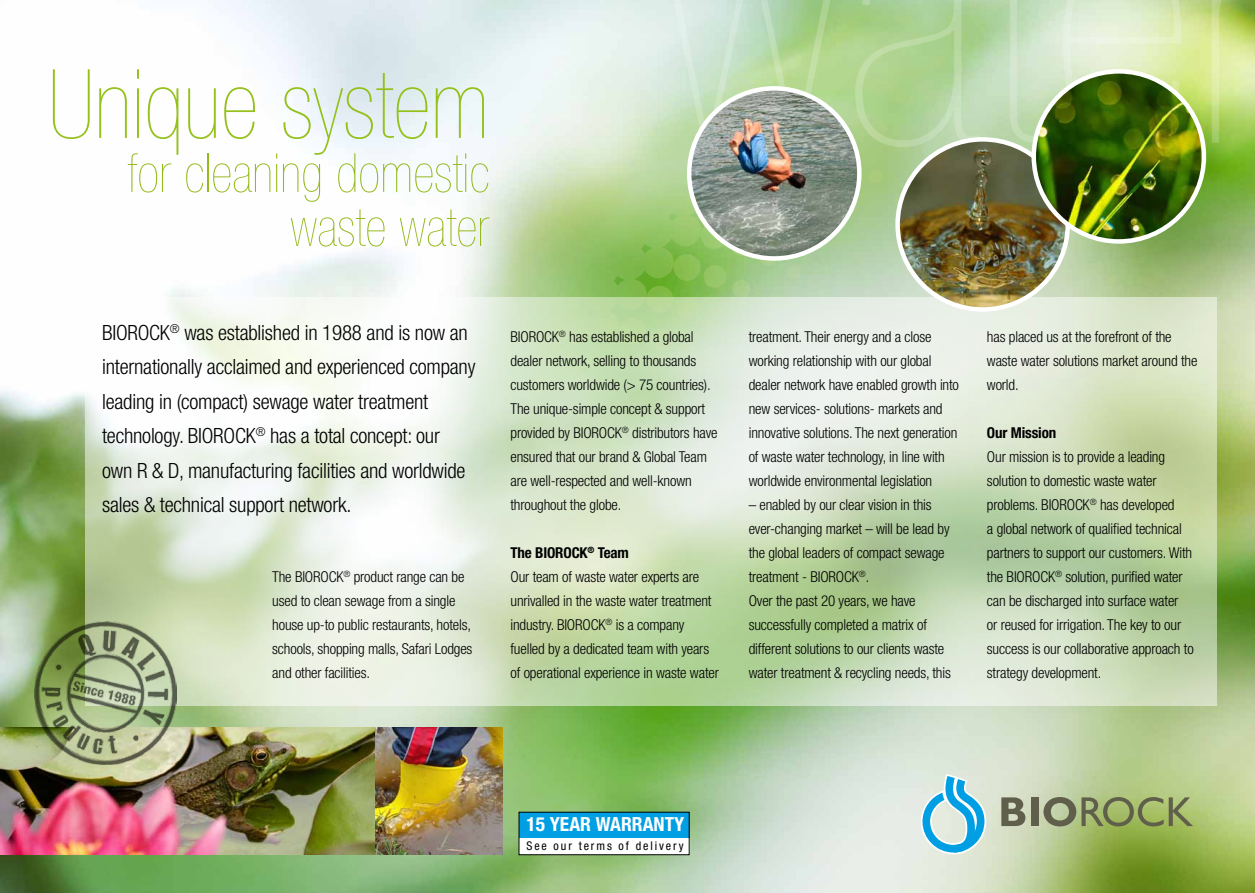
<style>
.page{position:relative;width:1255px;height:893px;background:#fff}
.page>*{position:absolute;margin:0;border:0;box-sizing:border-box;transform-origin:0 0}
.t1{font:900 condensed 96px "Helvetica Neue";color:#94c11a}
.t2{font:900 condensed 54px/54px "Helvetica Neue";color:#94ba1c;text-align:right}
.t3{font:300 condensed 21px/34.5px "Helvetica Neue";letter-spacing:-.01em;color:#000}
.t4{font:700 condensed 19.5px "Helvetica Neue";color:#fff}
.t5{font:300 condensed 15px/24px "Helvetica Neue";letter-spacing:-.01em;color:#000}
.t6{font:700 condensed 15px "Helvetica Neue";letter-spacing:-.01em;color:#000}
.t7{font:condensed 12px "Helvetica Neue";letter-spacing:.16em;color:#000}
.s1{font-weight:700}
</style>
<div class="page">
<img style="left:0;top:0;width:1254px;height:893px">
<svg style="left:85px;top:298px;width:1131px;height:408px"></svg>
<svg style="left:618px;top:93px;width:292px;height:283px"></svg>
<img style="left:0;top:727px;width:502px;height:128px">
<svg style="left:1001px;top:797px;width:24px;height:29px"></svg>
<div style="left:1030px;top:797px;width:8px;height:29px;background:#5f5f4b"></div>
<svg style="left:1043px;top:797px;width:149px;height:29px"></svg>
<svg style="left:920px;top:774px;width:67px;height:80px"></svg>
<div style="left:519px;top:812px;width:170px;height:43px;background:#fff"></div>
<div style="left:519px;top:812px;width:170px;height:25px;background:#009ee3"></div>
<div style="left:518px;top:812px;width:171px;height:43px;border:1px solid #000"></div>
<img style="left:34px;top:622px;width:142px;height:142px">
<img style="left:689px;top:88px;width:170px;height:170px;border-radius:85px">
<div style="left:687px;top:86px;width:174px;height:175px;border:4px solid #fff;border-radius:50%"></div>
<img style="left:897px;top:139px;width:170px;height:170px;border-radius:85px">
<div style="left:895px;top:137px;width:174px;height:175px;border:4px solid #fff;border-radius:50%"></div>
<img style="left:1033px;top:71px;width:170px;height:170px;border-radius:85px">
<div style="left:1031px;top:69px;width:175px;height:175px;border:4px solid #fff;border-radius:50%"></div>
<h1 class="t1" style="left:48px;top:52px;width:442px">Unique system</h1>
<h2 class="t2" style="left:127px;top:146px;width:363px">for cleaning domestic waste water</h2>
<p class="t3" style="left:102px;top:315px;width:375px">BIOROCK<sup>®</sup> was established in 1988 and is now an internationally acclaimed and experienced company leading in (compact) sewage water treatment technology. BIOROCK<sup>®</sup> has a total concept: our<br>own R &amp; D, manufacturing facilities and worldwide sales &amp; technical support network.</p>
<p class="t5" style="left:510px;top:325px;width:209px">BIOROCK<sup>®</sup> has established a global dealer network, selling to thousands customers worldwide (&gt; 75 countries).<br>The unique-simple concept &amp; support provided by BIOROCK<sup>®</sup> distributors have ensured that our brand &amp; Global Team are well-respected and well-known throughout the globe.</p>
<p class="t5" style="left:510px;top:541px;width:210px"><span class="s1">The BIOROCK</span><sup>®</sup> <span class="s1">Team<br></span>Our team of waste water experts are unrivalled in the waste water treatment industry. BIOROCK<sup>®</sup> is a company fuelled by a dedicated team with years of operational experience in waste water</p>
<p class="t5" style="left:272px;top:565px;width:202px">The BIOROCK<sup>®</sup> product range can be used to clean sewage from a single house up-to public restaurants, hotels, schools, shopping malls, Safari Lodges and other facilities.</p>
<p class="t5" style="left:748px;top:325px;width:212px">treatment. Their energy and a close working relationship with our global dealer network have enabled growth into new services- solutions- markets and innovative solutions. The next generation of waste water technology, in line with worldwide environmental legislation</p>
<p class="t5" style="left:748px;top:493px;width:204px">– enabled by our clear vision in this ever-changing market – will be lead by the global leaders of compact sewage treatment - BIOROCK<sup>®</sup>.<br>Over the past 20 years, we have successfully completed a matrix of different solutions to our clients waste water treatment &amp; recycling needs, this</p>
<p class="t5" style="left:986px;top:325px;width:212px">has placed us at the forefront of the waste water solutions market around the world.</p>
<p class="t6" style="left:986px;top:424px;width:71px">Our Mission</p>
<p class="t5" style="left:986px;top:445px;width:208px">Our mission is to provide a leading solution to domestic waste water problems. BIOROCK<sup>®</sup> has developed<br>a global network of qualified technical partners to support our customers. With the BIOROCK<sup>®</sup> solution, purified water can be discharged into surface water<br>or reused for irrigation. The key to our success is our collaborative approach to strategy development.</p>
<h3 class="t4" style="left:526px;top:812px;width:159px">15 year WaRRanty</h3>
<p class="t7" style="left:526px;top:839px;width:159px">See our terms of delivery</p>
</div>
